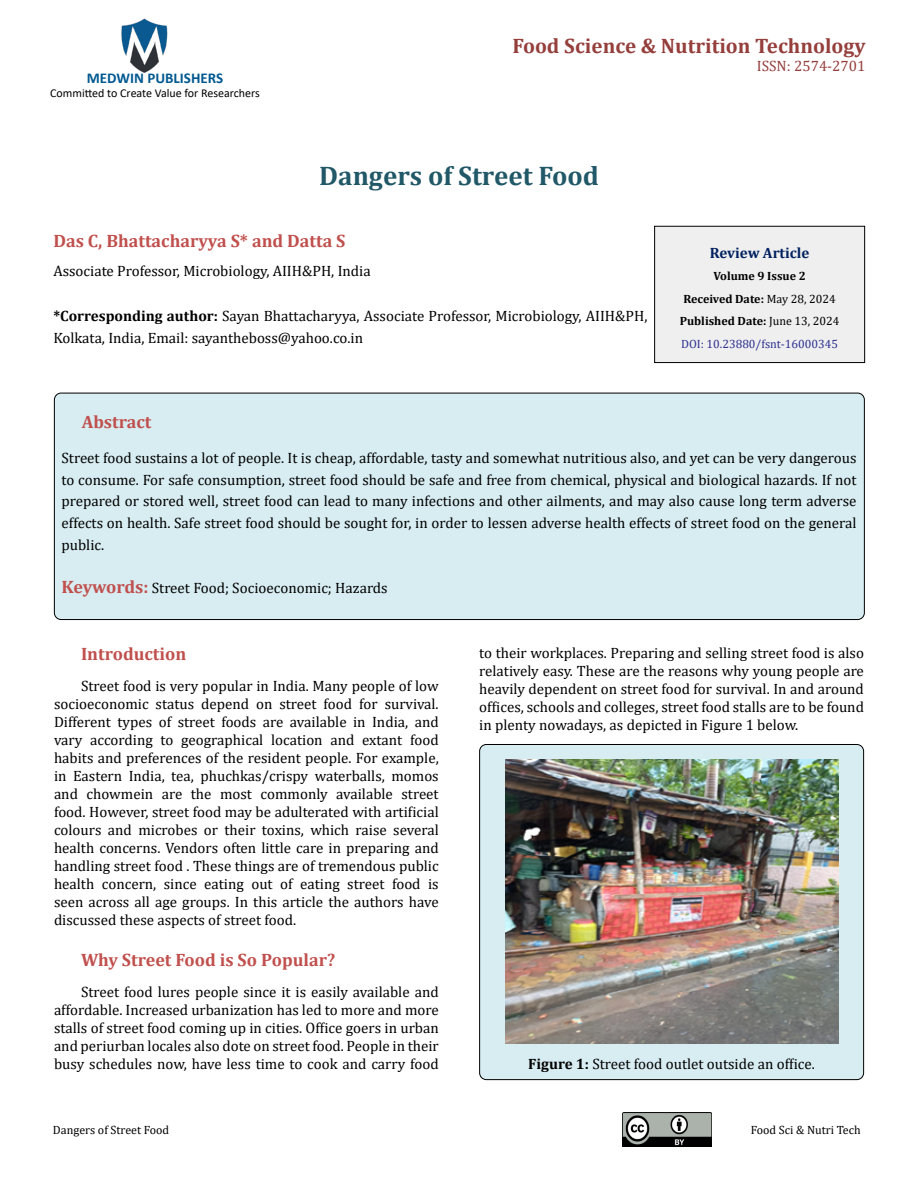
<style>
.page{position:relative;width:918px;height:1188px;background:#fff}
.page>*{position:absolute;margin:0;border:0;box-sizing:border-box;transform-origin:0 0}
.t1{font:700 27px "Cambria";color:#215868}
.t2{font:700 21px "Cambria";color:#953f3c}
.t3{font:700 18px "Cambria";color:#c0504d}
.t4{font:15px/18px "Cambria";color:#000;text-align:justify}
.t5{font:700 15px "Calibri";color:#005991}
.t6{font:15px "Cambria";color:#953f3c}
.t7{font:700 15px "Cambria";color:#002060}
.t8{font:700 12px/22.5px "Cambria";color:#000;text-align:center}
.t9{font:12px "Calibri";color:#000}
.t10{font:12px "Cambria";color:#000}
.s1{font-weight:700}
.s2{font-weight:400}
.s3{font-weight:400;color:#2e3191}
.s4{font-weight:700;font-size:18px;color:#c0504d}
</style>
<div class="page">
<img style="left:121px;top:18px;width:47px;height:55px">
<img style="left:622px;top:1113px;width:89px;height:33px">
<div style="left:655px;top:226px;width:210px;height:137px;background:#efefef"></div>
<div style="left:654px;top:226px;width:211px;height:137px;border:1px solid #000"></div>
<div style="left:54px;top:393px;width:810px;height:227px;background:#d8edf2;border-radius:7px"></div>
<div style="left:54px;top:393px;width:811px;height:227px;border:1px solid #000;border-radius:7px"></div>
<div style="left:480px;top:744px;width:384px;height:336px;background:#d8edf2;border-radius:7px"></div>
<div style="left:479px;top:744px;width:385px;height:336px;border:1px solid #000;border-radius:7px"></div>
<img style="left:506px;top:759px;width:332px;height:285px">
<p class="t5" style="left:87px;top:67px;width:138px">MEDWIN PUBLISHERS</p>
<p class="t9" style="left:50px;top:85px;width:211px">Committed to Create Value for Researchers</p>
<h2 class="t2" style="left:513px;top:31px;width:354px">Food Science &amp; Nutrition Technology</h2>
<p class="t6" style="left:757px;top:57px;width:110px">ISSN: 2574-2701</p>
<h1 class="t1" style="left:319px;top:157px;width:281px">Dangers of Street Food</h1>
<p class="t3" style="left:53px;top:228px;width:294px">Das C, Bhattacharyya S* and Datta S</p>
<p class="t4" style="left:53px;top:262px;width:319px">Associate Professor, Microbiology, AIIH&amp;PH, India</p>
<p class="t4" style="left:53px;top:304px;width:596px;line-height:22.5px"><span class="s1">*Corresponding author:</span> Sayan Bhattacharyya, Associate Professor, Microbiology, AIIH&amp;PH,<br>Kolkata, India, Email: sayantheboss@yahoo.co.in</p>
<p class="t7" style="left:710px;top:242px;width:101px">Review Article</p>
<p class="t8" style="left:680px;top:265px;width:161px">Volume 9 Issue 2<br>Received Date: <span class="s2">May 28, 2024<br></span>Published Date: <span class="s2">June 13, 2024<br></span><span class="s3">DOI: 10.23880/fsnt-16000345</span></p>
<p class="t3" style="left:82px;top:409px;width:71px">Abstract</p>
<p class="t4" style="left:62px;top:447px;width:797px;line-height:21.8px">Street food sustains a lot of people. It is cheap, affordable, tasty and somewhat nutritious also, and yet can be very dangerous to consume. For safe consumption, street food should be safe and free from chemical, physical and biological hazards. If not prepared or stored well, street food can lead to many infections and other ailments, and may also cause long term adverse effects on health. Safe street food should be sought for, in order to lessen adverse health effects of street food on the general public.</p>
<p class="t4" style="left:62px;top:579px;width:328px"><span class="s4">Keywords:</span> Street Food; Socioeconomic; Hazards</p>
<p class="t3" style="left:81px;top:641px;width:107px">Introduction</p>
<p class="t4" style="left:54px;top:677px;width:386px;text-indent:27px">Street food is very popular in India. Many people of low socioeconomic status depend on street food for survival.<br>Different types of street foods are available in India, and vary according to geographical location and extant food habits and preferences of the resident people. For example, in Eastern India, tea, phuchkas/crispy waterballs, momos and chowmein are the most commonly available street food. However, street food may be adulterated with artificial colours and microbes or their toxins, which raise several health concerns. Vendors often little care in preparing and handling street food . These things are of tremendous public health concern, since eating out of eating street food is seen across all age groups. In this article the authors have discussed these aspects of street food.</p>
<p class="t3" style="left:81px;top:947px;width:256px">Why Street Food is So Popular?</p>
<p class="t4" style="left:54px;top:983px;width:386px;text-indent:27px">Street food lures people since it is easily available and affordable. Increased urbanization has led to more and more stalls of street food coming up in cities. Office goers in urban and periurban locales also dote on street food. People in their busy schedules now, have less time to cook and carry food</p>
<p class="t4" style="left:479px;top:643px;width:386px">to their workplaces. Preparing and selling street food is also relatively easy. These are the reasons why young people are heavily dependent on street food for survival. In and around offices, schools and colleges, street food stalls are to be found in plenty nowadays, as depicted in Figure 1 below.</p>
<p class="t4" style="left:528px;top:1055px;width:288px"><span class="s1">Figure 1:</span> Street food outlet outside an office.</p>
<p class="t10" style="left:53px;top:1123px;width:118px">Dangers of Street Food</p>
<p class="t10" style="left:751px;top:1123px;width:111px">Food Sci &amp; Nutri Tech</p>
</div>
